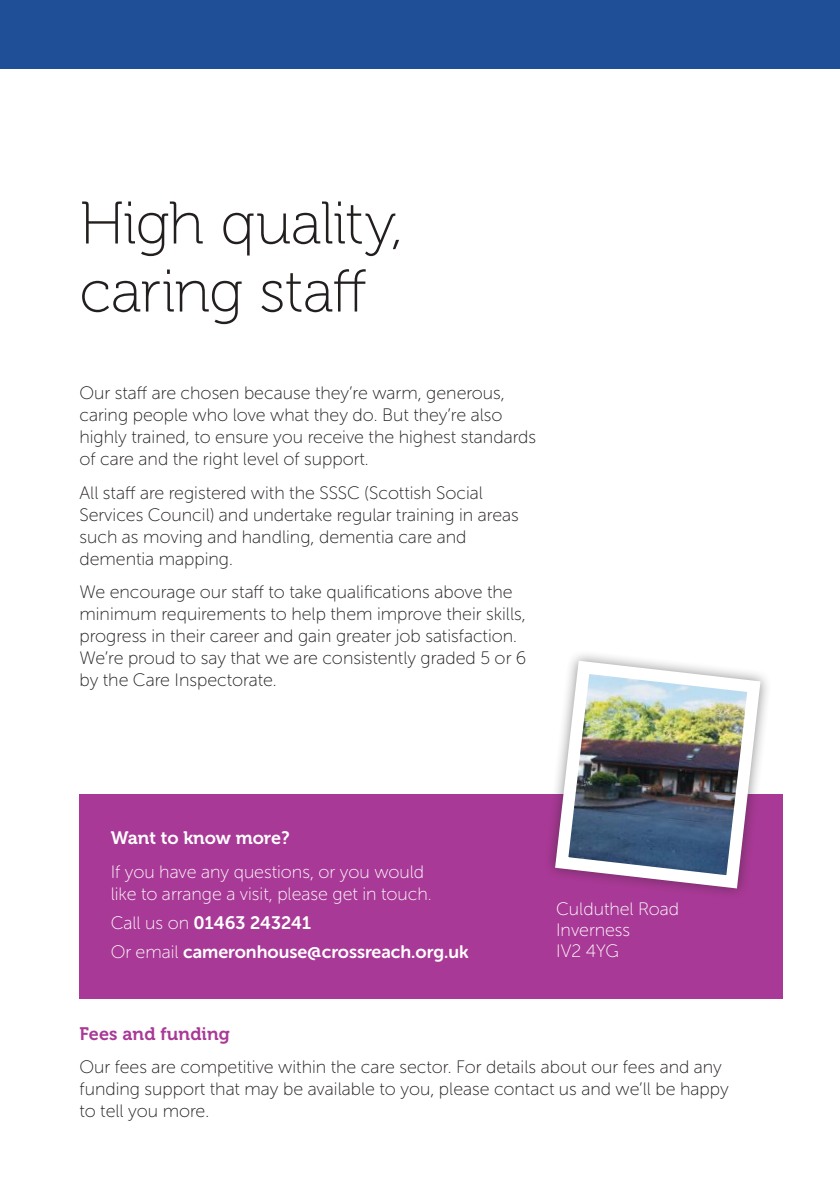
<style>
.page{position:relative;width:840px;height:1191px;background:#fff}
.page>*{position:absolute;margin:0;border:0;box-sizing:border-box;transform-origin:0 0}
.t1{font:60px/68px "Museo 100";letter-spacing:-.015em;color:#241f1f}
.t2{font:18px/22px "Museo Sans Rounded 100";color:#241f1f}
.t3{font:18px/21px "Museo Sans Rounded 100";color:#fff}
.t4{font:18px/29px "Museo Sans Rounded 700";color:#fff}
.t5{font:18px "Museo 700";color:#fff}
.t6{font:18px "Museo 700";letter-spacing:.01em;color:#a93996}
.s1{font-family:"Museo Sans Rounded 100"}
</style>
<div class="page">
<hr style="left:0;top:0;width:1px;height:1191px;background:#a93996">
<div style="left:79px;top:794px;width:703px;height:204px;background:#a93996"></div>
<div style="left:0;top:0;width:839px;height:68px;background:#1f4f96"></div>
<div style="left:543px;top:649px;width:228px;height:251px;background:#241f1f;opacity:.5"></div>
<img style="left:548px;top:654px;width:218px;height:241px">
<h1 class="t1" style="left:79px;top:190px;width:325px">High quality, caring staff</h1>
<p class="t2" style="left:79px;top:382px;width:458px">Our staff are chosen because they’re warm, generous, caring people who love what they do. But they’re also highly trained, to ensure you receive the highest standards of care and the right level of support.</p>
<p class="t2" style="left:79px;top:481px;width:440px">All staff are registered with the SSSC (Scottish Social Services Council) and undertake regular training in areas such as moving and handling, dementia care and dementia mapping.</p>
<p class="t2" style="left:79px;top:581px;width:448px">We encourage our staff to take qualifications above the minimum requirements to help them improve their skills, progress in their career and gain greater job satisfaction.<br>We’re proud to say that we are consistently graded 5 or 6 by the Care Inspectorate.</p>
<p class="t5" style="left:111px;top:828px;width:180px">Want to know more?</p>
<p class="t3" style="left:111px;top:860px;width:322px;line-height:22px">If you have any questions, or you would like to arrange a visit, please get in touch.</p>
<p class="t4" style="left:111px;top:908px;width:359px"><span class="s1">Call us on</span> 01463 243241<br><span class="s1">Or email</span> cameronhouse@crossreach.org.uk</p>
<p class="t3" style="left:556px;top:898px;width:124px">Culduthel Road<br>Inverness<br>IV2 4YG</p>
<p class="t6" style="left:79px;top:1023px;width:152px">Fees and funding</p>
<p class="t2" style="left:79px;top:1056px;width:650px">Our fees are competitive within the care sector. For details about our fees and any funding support that may be available to you, please contact us and we’ll be happy to tell you more.</p>
</div>
